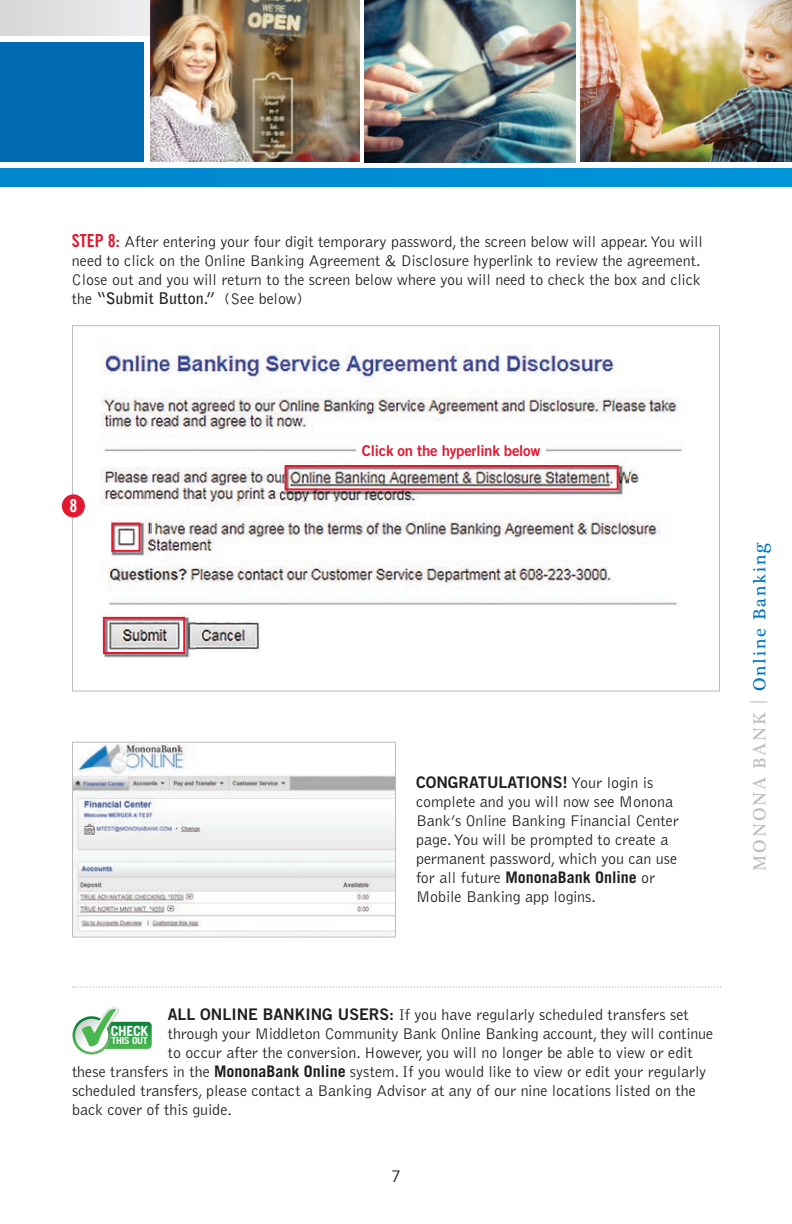
<style>
.page{position:relative;width:792px;height:1224px;background:#fff}
.page>*{position:absolute;margin:0;border:0;box-sizing:border-box;transform-origin:0 0}
.t1{font:18px "Plantagenet Cherokee";letter-spacing:.1em;color:#0077c0}
.t2{font:18px "Trade Gothic Bold Cond Twenty";color:#fff}
.t3{font:300 16px/19px "Bell Gothic";color:#231f20}
.t4{font:700 16px "Trade Gothic";color:#231f20}
.t5{font:700 16px "Bell Gothic Std";color:#231f20}
.t6{font:16px "Trade Gothic Bold Two";color:#231f20}
.t7{font:16px "Trade Gothic";color:#231f20}
.t8{font:15px "Trade Gothic Bold Two";letter-spacing:-.015em;color:#e21931}
.t9{font:700 14px "Trade Gothic";letter-spacing:-.025em;color:#fff}
.t10{font:700 9.8px "Trade Gothic";letter-spacing:-.025em;color:#fff}
.s1{font-family:"Trade Gothic Bold Cond Twenty";font-weight:400;font-size:18px;color:#e21931}
.s2{font-family:"Bell Gothic";font-weight:300}
.s3{color:#bcbdc0}
.s4{font-family:"Trade Gothic Bold Two";font-weight:400}
.s5{font-family:"Trade Gothic";font-weight:700}
</style>
<div class="page">
<svg style="left:73px;top:1007px;width:79px;height:47px"></svg>
<div style="left:0;top:0;width:171px;height:36px;background:#e1e2e4"></div>
<div style="left:0;top:42px;width:144px;height:120px;background:#006bb0"></div>
<img style="left:151px;top:0;width:209px;height:162px">
<img style="left:580px;top:0;width:212px;height:162px">
<img style="left:364px;top:0;width:212px;height:162px">
<div style="left:0;top:169px;width:792px;height:18px;background:#008dd3"></div>
<img style="left:100px;top:345px;width:584px;height:307px">
<img style="left:74px;top:744px;width:320px;height:192px">
<div style="left:72px;top:742px;width:324px;height:196px;border:1px solid #bcbdc0"></div>
<svg style="left:72px;top:986px;width:650px;height:2px"></svg>
<img style="left:100px;top:612px;width:95px;height:46px">
<div style="left:103px;top:617px;width:82px;height:37px;border:2px solid #e21931"></div>
<img style="left:107px;top:518px;width:44px;height:44px">
<div style="left:111px;top:523px;width:30px;height:29px;border:2px solid #e21931"></div>
<img style="left:281px;top:461px;width:348px;height:40px">
<div style="left:285px;top:465px;width:334px;height:25px;border:2px solid #e21931"></div>
<div style="left:356px;top:445px;width:190px;height:18px;background:#fff"></div>
<div style="left:62px;top:494px;width:23px;height:23px;background:#e21931;border-radius:50%"></div>
<p class="t3" style="left:72px;top:233px;width:633px"><span class="s1">STEP 8:</span> After entering your four digit temporary password, the screen below will appear. You will need to click on the Online Banking Agreement &amp; Disclosure hyperlink to review the agreement.<br>Close out and you will return to the screen below where you will need to check the box and click</p>
<p class="t5" style="left:72px;top:292px;width:232px"><span class="s2">the</span> “Submit Button.” <span class="s2">(See below)</span></p>
<p class="t2" style="left:69px;top:495px;width:9px">8</p>
<p class="t8" style="left:362px;top:441px;width:180px">Click on the hyperlink below</p>
<p class="t6" style="left:416px;top:772px;width:239px">CONGRATULATIONS! <span class="s2">Your login is</span></p>
<p class="t3" style="left:416px;top:792px;width:264px">complete and you will now see Monona Bank’s Online Banking Financial Center page. You will be prompted to create a permanent password, which you can use</p>
<p class="t4" style="left:416px;top:867px;width:241px"><span class="s2">for all future</span> MononaBank Online <span class="s2">or</span></p>
<p class="t3" style="left:416px;top:887px;width:181px">Mobile Banking app logins.</p>
<p class="t1" style="left:749px;top:871px;width:330px;rotate:-90deg"><span class="s3">MONONA BANK </span><sup>|</sup> Online Banking</p>
<p class="t3" style="left:168px;top:1006px;width:523px"><span class="s4">ALL ONLINE BANKING USERS:</span> If you have regularly scheduled transfers set</p>
<p class="t3" style="left:168px;top:1025px;width:547px">through your Middleton Community Bank Online Banking account, they will continue</p>
<p class="t3" style="left:168px;top:1044px;width:526px">to occur after the conversion. However, you will no longer be able to view or edit</p>
<p class="t3" style="left:72px;top:1063px;width:636px">these transfers in the <span class="s5">MononaBank Online</span> system. If you would like to view or edit your regularly</p>
<p class="t3" style="left:72px;top:1082px;width:625px">scheduled transfers, please contact a Banking Advisor at any of our nine locations listed on the</p>
<p class="t3" style="left:72px;top:1101px;width:161px">back cover of this guide.</p>
<p class="t9" style="left:111px;top:1022px;width:39px">CHECK</p>
<p class="t10" style="left:111px;top:1035px;width:38px">THIS OUT</p>
<p class="t7" style="left:391px;top:1166px;width:11px">7</p>
</div>
